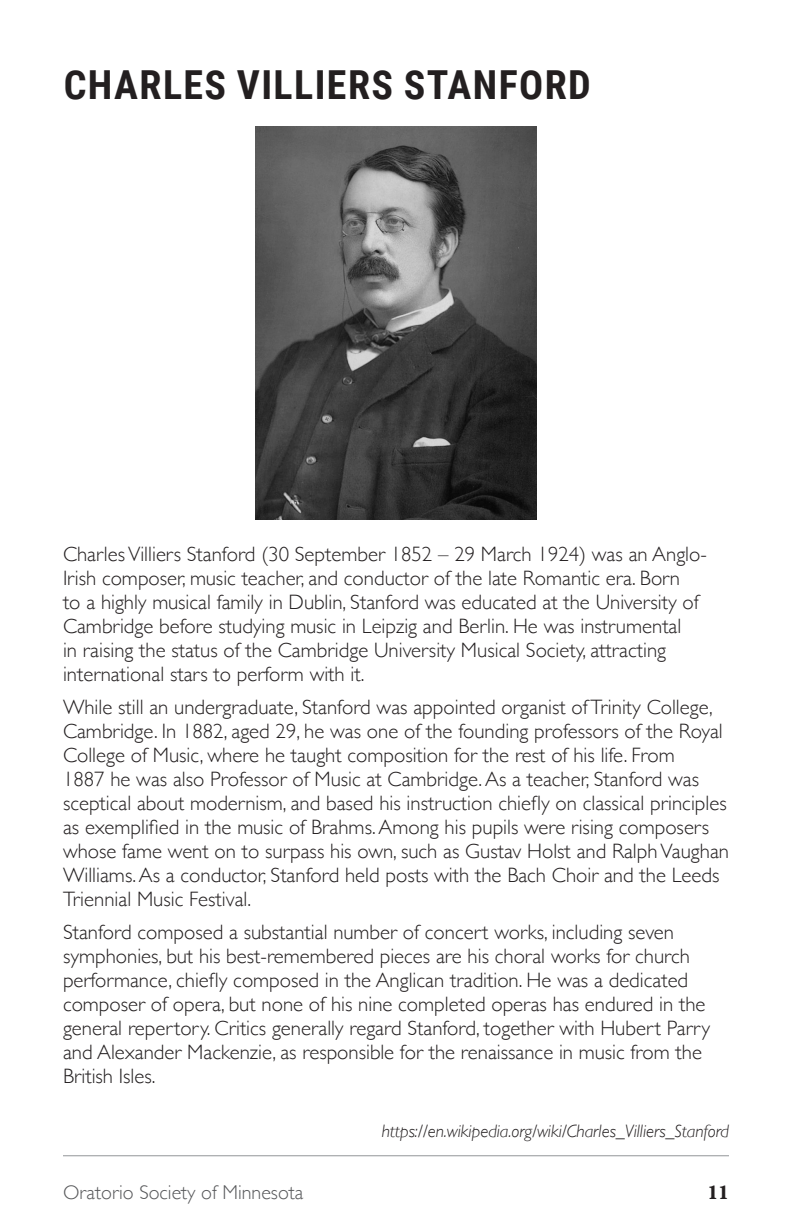
<style>
.page{position:relative;width:792px;height:1224px;background:#fff}
.page>*{position:absolute;margin:0;border:0;box-sizing:border-box;transform-origin:0 0}
.Section_Head{font:700 40px "Roboto Condensed";letter-spacing:.035em;color:#231f20}
.Body_Gill_Sans_Light_10_4{font:300 20.8px/24px "Gill Sans";color:#231f20}
.t1{font:300 20px "Gill Sans";color:#57585a}
.t2{font:700 20px "Baskerville";color:#231f20}
.Body_Gill_Sans_Light_10_4-2{font:italic 300 18px "Gill Sans";letter-spacing:-.005em;color:#231f20}
</style>
<div class="page">
<hr style="left:63px;top:1155px;width:666px;height:1px;background:#939598">
<img style="left:255px;top:126px;width:282px;height:394px">
<p class="Section_Head" style="left:64px;top:57px;width:529px">CHARLES VILLIERS STANFORD</p>
<p class="Body_Gill_Sans_Light_10_4" style="left:63px;top:542px;width:645px">Charles Villiers Stanford (30 September 1852 – 29 March 1924) was an Anglo-Irish composer, music teacher, and conductor of the late Romantic era. Born<br>to a highly musical family in Dublin, Stanford was educated at the University of Cambridge before studying music in Leipzig and Berlin. He was instrumental<br>in raising the status of the Cambridge University Musical Society, attracting international stars to perform with it.</p>
<p class="Body_Gill_Sans_Light_10_4" style="left:63px;top:695px;width:668px">While still an undergraduate, Stanford was appointed organist of Trinity College, Cambridge. In 1882, aged 29, he was one of the founding professors of the Royal College of Music, where he taught composition for the rest of his life. From<br>1887 he was also Professor of Music at Cambridge. As a teacher, Stanford was sceptical about modernism, and based his instruction chiefly on classical principles as exemplified in the music of Brahms. Among his pupils were rising composers whose fame went on to surpass his own, such as Gustav Holst and Ralph Vaughan Williams. As a conductor, Stanford held posts with the Bach Choir and the Leeds Triennial Music Festival.</p>
<p class="Body_Gill_Sans_Light_10_4" style="left:63px;top:920px;width:649px">Stanford composed a substantial number of concert works, including seven symphonies, but his best-remembered pieces are his choral works for church performance, chiefly composed in the Anglican tradition. He was a dedicated composer of opera, but none of his nine completed operas has endured in the general repertory. Critics generally regard Stanford, together with Hubert Parry and Alexander Mackenzie, as responsible for the renaissance in music from the British Isles.</p>
<p class="Body_Gill_Sans_Light_10_4-2" style="left:382px;top:1121px;width:349px">https://en.wikipedia.org/wiki/Charles_Villiers_Stanford</p>
<p class="t1" style="left:63px;top:1177px;width:242px">Oratorio Society of Minnesota</p>
<p class="t2" style="left:707px;top:1178px;width:23px">11</p>
</div>
